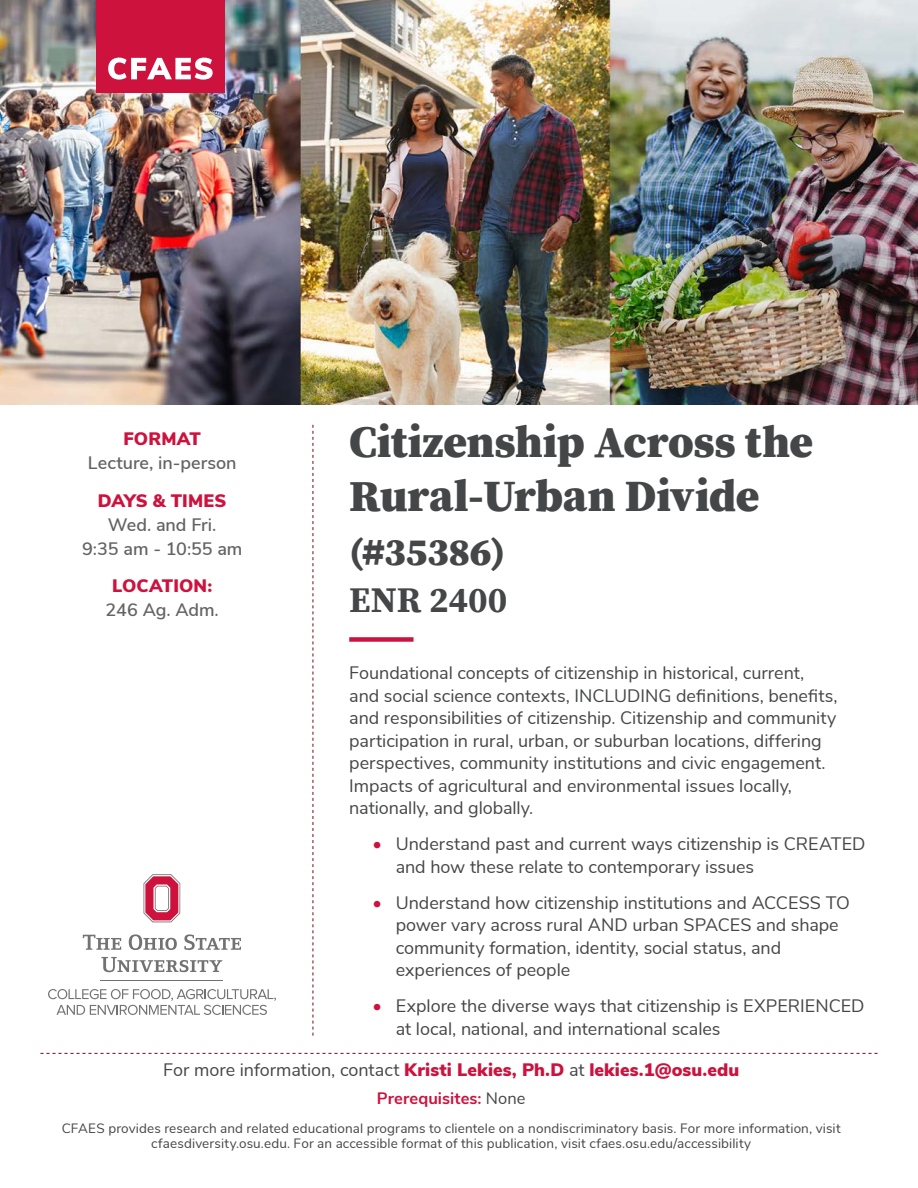
<style>
.page{position:relative;width:918px;height:1188px;background:#fff}
.page>*{position:absolute;margin:0;border:0;box-sizing:border-box;transform-origin:0 0}
.Social_Media-Right_Align{font:900 45px/54px "Buckeye Serif 2";letter-spacing:-.005em;color:#454647}
.Social_Media-Right_Align-2{font:900 39px "Buckeye Serif 2";letter-spacing:-.01em;color:#454647}
.Social_Media-Right_Align-3{font:700 36px "Buckeye Serif 2";color:#454647}
.Body_Copy-Left_Align{font:18px/22.5px "Buckeye Sans 2";letter-spacing:-.005em;color:#454647}
.Sidebar_Copy-Center_Align{font:600 18px/24px "Buckeye Sans 2";letter-spacing:-.005em;color:#636366;text-align:center}
.Body_Copy-Left_Align-2{font:900 18px "Buckeye Sans 2";letter-spacing:.005em;color:#cd123d}
.Body_Copy-Left_Align-3{font:700 16.5px "Buckeye Sans 2";letter-spacing:.005em;color:#cd123d}
.Body_Copy-Left_Align-4{font:13.5px/15px "Buckeye Sans 2";letter-spacing:.01em;color:#454547;text-align:center}
.s1{font-weight:900;color:#cd123d}
.s2{color:#cd123d}
.s3{font-weight:400;color:#454647}
</style>
<div class="page">
<img style="left:0;top:0;width:918px;height:405px">
<svg style="left:40px;top:1053px;width:838px;height:1px"></svg>
<svg style="left:313px;top:425px;width:1px;height:611px"></svg>
<div style="left:96px;top:0;width:129px;height:93px;background:#cd123d"></div>
<svg style="left:108px;top:58px;width:105px;height:22px"></svg>
<svg style="left:48px;top:989px;width:228px;height:26px"></svg>
<svg style="left:83px;top:935px;width:38px;height:15px"></svg>
<svg style="left:129px;top:934px;width:48px;height:16px"></svg>
<svg style="left:184px;top:934px;width:57px;height:16px"></svg>
<svg style="left:101px;top:957px;width:121px;height:15px"></svg>
<svg style="left:144px;top:874px;width:36px;height:48px"></svg>
<hr style="left:101px;top:980px;width:122px;height:1px;background:#717271">
<div style="left:349px;top:637px;width:65px;height:5px;background:#cd123d"></div>
<p class="Sidebar_Copy-Center_Align" style="left:88px;top:427px;width:150px"><span class="s1">FORMAT<br></span>Lecture, in-person</p>
<p class="Sidebar_Copy-Center_Align" style="left:82px;top:489px;width:162px"><span class="s1">DAYS &amp; TIMES<br></span>Wed. and Fri.<br>9:35 am - 10:55 am</p>
<p class="Sidebar_Copy-Center_Align" style="left:106px;top:574px;width:115px"><span class="s1">LOCATION:<br></span>246 Ag. Adm.</p>
<p class="Social_Media-Right_Align" style="left:349px;top:417px;width:465px">Citizenship Across the<br>Rural-Urban Divide</p>
<p class="Social_Media-Right_Align-2" style="left:349px;top:530px;width:158px">(#35386)</p>
<p class="Social_Media-Right_Align-3" style="left:349px;top:579px;width:160px">ENR 2400</p>
<p class="Body_Copy-Left_Align" style="left:349px;top:662px;width:490px">Foundational concepts of citizenship in historical, current, and social science contexts, INCLUDING definitions, benefits, and responsibilities of citizenship. Citizenship and community participation in rural, urban, or suburban locations, differing perspectives, community institutions and civic engagement.<br>Impacts of agricultural and environmental issues locally, nationally, and globally.</p>
<p class="Body_Copy-Left_Align" style="left:396px;top:833px;width:471px;text-indent:-23px"><span class="s2">•</span> Understand past and current ways citizenship is CREATED and how these relate to contemporary issues</p>
<p class="Body_Copy-Left_Align" style="left:396px;top:891px;width:456px;text-indent:-23px"><span class="s2">•</span> Understand how citizenship institutions and ACCESS TO power vary across rural AND urban SPACES and shape community formation, identity, social status, and experiences of people</p>
<p class="Body_Copy-Left_Align" style="left:396px;top:995px;width:470px;text-indent:-23px"><span class="s2">•</span> Explore the diverse ways that citizenship is EXPERIENCED at local, national, and international scales</p>
<p class="Body_Copy-Left_Align-2" style="left:163px;top:1058px;width:578px"><span class="s3">For more information, contact</span> Kristi Lekies, Ph.D <span class="s3">at</span> lekies.1@osu.edu</p>
<p class="Body_Copy-Left_Align-3" style="left:377px;top:1088px;width:150px">Prerequisites: <span class="s3">None</span></p>
<p class="Body_Copy-Left_Align-4" style="left:62px;top:1120px;width:780px">CFAES provides research and related educational programs to clientele on a nondiscriminatory basis. For more information, visit cfaesdiversity.osu.edu. For an accessible format of this publication, visit cfaes.osu.edu/accessibility</p>
</div>
